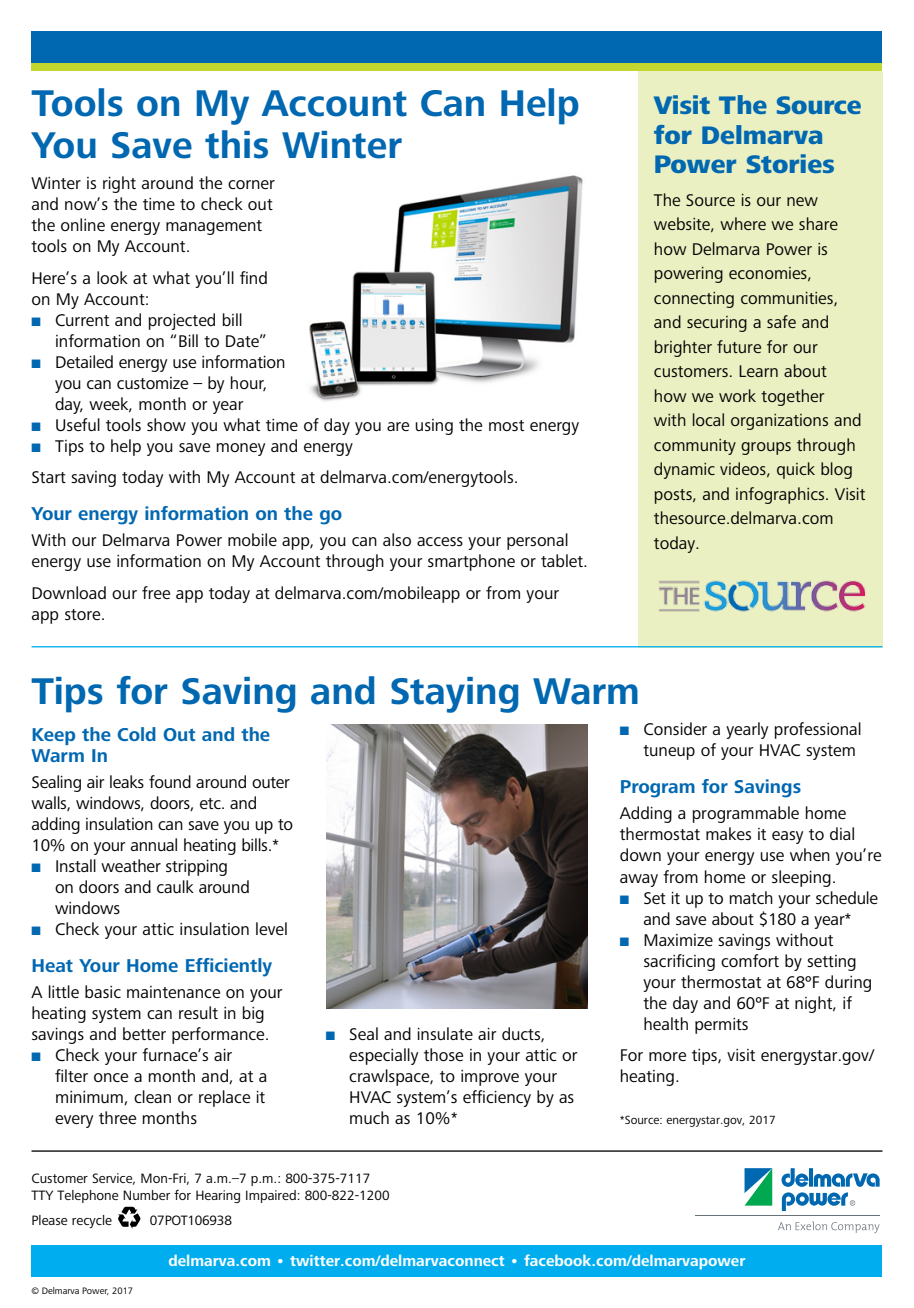
<style>
.page{position:relative;width:914px;height:1308px;background:#fff}
.page>*{position:absolute;margin:0;border:0;box-sizing:border-box;transform-origin:0 0}
.t1{font:700 38.5px/42px "Frutiger Next Pro";color:#0067b1}
.t2{font:800 26.25px/29.8px "Frutiger Next Pro";color:#0067b1}
.t3{font:700 19.25px/21px "Frutiger Next Pro";color:#0067b1}
.t4{font:17.5px/21px "Frutiger Next Pro";color:#000}
.t5{font:700 15.75px "Frutiger Next Pro";color:#fff}
.t6{font:14px/17.5px "Frutiger Next Pro";color:#000}
.t7{font:12.25px "Frutiger Next Pro";color:#000}
.t8{font:12.25px "Zapf Dingbats ITC";color:#0067b1}
.t9{font:9.62px "Frutiger Next Pro";color:#000}
</style>
<div class="page">
<div style="left:638px;top:71px;width:244px;height:576px;background:#eaf0c2"></div>
<img style="left:659px;top:580px;width:207px;height:32px">
<hr style="left:32px;top:1150px;width:850px;height:1px;background:#000">
<div style="left:32px;top:63px;width:850px;height:8px;background:#c1d72f"></div>
<div style="left:32px;top:32px;width:850px;height:31px;background:#0067b1"></div>
<div style="left:32px;top:1244px;width:850px;height:32px;background:#00aeef"></div>
<svg style="left:118px;top:1206px;width:22px;height:22px"></svg>
<svg style="left:778px;top:1221px;width:101px;height:11px"></svg>
<hr style="left:694px;top:1214px;width:185px;height:1px;background:#68737a">
<svg style="left:781px;top:1168px;width:98px;height:42px"></svg>
<svg style="left:744px;top:1168px;width:28px;height:37px"></svg>
<img style="left:309px;top:175px;width:274px;height:226px">
<img style="left:327px;top:724px;width:260px;height:284px">
<hr style="left:32px;top:646px;width:850px;height:1px;background:#00aeef">
<p class="t1" style="left:32px;top:82px;width:549px">Tools on My Account Can Help<br>You Save this Winter</p>
<p class="t4" style="left:32px;top:173px;width:245px">Winter is right around the corner and now’s the time to check out the online energy management tools on My Account.</p>
<p class="t4" style="left:32px;top:267px;width:238px">Here’s a look at what you’ll find on My Account:</p>
<p class="t8" style="left:32px;top:316px;width:11px">■</p>
<p class="t4" style="left:55px;top:309px;width:213px">Current and projected bill information on “Bill to Date”</p>
<p class="t8" style="left:32px;top:358px;width:11px">■</p>
<p class="t4" style="left:55px;top:351px;width:232px">Detailed energy use information you can customize – by hour, day, week, month or year</p>
<p class="t8" style="left:32px;top:421px;width:11px">■</p>
<p class="t4" style="left:55px;top:414px;width:525px">Useful tools show you what time of day you are using the most energy</p>
<p class="t8" style="left:32px;top:442px;width:11px">■</p>
<p class="t4" style="left:31px;top:430px;width:488px;line-height:31.5px;text-indent:24px">Tips to help you save money and energy<br>Start saving today with My Account at delmarva.com/energytools.</p>
<p class="t3" style="left:32px;top:503px;width:312px">Your energy information on the go</p>
<p class="t4" style="left:32px;top:530px;width:558px">With our Delmarva Power mobile app, you can also access your personal energy use information on My Account through your smartphone or tablet.</p>
<p class="t4" style="left:32px;top:582px;width:529px">Download our free app today at delmarva.com/mobileapp or from your app store.</p>
<p class="t2" style="left:654px;top:90px;width:209px">Visit The Source for Delmarva<br>Power Stories</p>
<p class="t4" style="left:654px;top:188px;width:213px;line-height:24.5px">The Source is our new website, where we share how Delmarva Power is powering economies, connecting communities, and securing a safe and brighter future for our customers. Learn about<br>how we work together<br>with local organizations and community groups through dynamic videos, quick blog posts, and infographics. Visit thesource.delmarva.com today.</p>
<p class="t1" style="left:32px;top:670px;width:610px">Tips for Saving and Staying Warm</p>
<p class="t3" style="left:32px;top:723px;width:240px">Keep the Cold Out and the<br>Warm In</p>
<p class="t4" style="left:32px;top:771px;width:263px">Sealing air leaks found around outer walls, windows, doors, etc. and adding insulation can save you up to 10% on your annual heating bills.*</p>
<p class="t8" style="left:32px;top:862px;width:11px">■</p>
<p class="t4" style="left:55px;top:855px;width:196px">Install weather stripping on doors and caulk around windows</p>
<p class="t8" style="left:32px;top:925px;width:11px">■</p>
<p class="t4" style="left:55px;top:918px;width:234px">Check your attic insulation level</p>
<p class="t3" style="left:32px;top:954px;width:242px">Heat Your Home Efficiently</p>
<p class="t4" style="left:32px;top:981px;width:253px">A little basic maintenance on your heating system can result in big savings and better performance.</p>
<p class="t8" style="left:32px;top:1051px;width:11px">■</p>
<p class="t4" style="left:55px;top:1044px;width:178px">Check your furnace’s air</p>
<p class="t4" style="left:55px;top:1065px;width:214px;text-align:justify;text-indent:9px">lter once a month and, at a minimum, clean or replace it every three months</p>
<p class="t8" style="left:620px;top:725px;width:11px">■</p>
<p class="t4" style="left:643px;top:719px;width:220px">Consider a yearly professional tuneup of your HVAC system</p>
<p class="t3" style="left:620px;top:776px;width:183px">Program for Savings</p>
<p class="t4" style="left:620px;top:803px;width:263px">Adding a programmable home thermostat makes it easy to dial down your energy use when you’re away from home or sleeping.</p>
<p class="t8" style="left:620px;top:893px;width:11px">■</p>
<p class="t4" style="left:643px;top:887px;width:236px">Set it up to match your schedule and save about $180 a year*</p>
<p class="t8" style="left:620px;top:935px;width:11px">■</p>
<p class="t4" style="left:643px;top:929px;width:230px">Maximize savings without sacrificing comfort by setting your thermostat at 68ºF during the day and 60ºF at night, if health permits</p>
<p class="t4" style="left:619px;top:1044px;width:256px">For more tips, visit energystar.gov/ heating.</p>
<p class="t7" style="left:620px;top:1112px;width:157px">*Source: energystar.gov, 2017</p>
<p class="t8" style="left:326px;top:1030px;width:11px">■</p>
<p class="t4" style="left:349px;top:1023px;width:230px">Seal and insulate air ducts, especially those in your attic or crawlspace, to improve your<br>HVAC system’s ef</p>
<p class="t4" style="left:486px;top:1086px;width:90px">ciency by as</p>
<p class="t4" style="left:349px;top:1107px;width:110px">much as 10%*</p>
<p class="t6" style="left:32px;top:1168px;width:359px">Customer Service, Mon-Fri, 7 a.m.–7 p.m.: 800-375-7117<br>TTY Telephone Number for Hearing Impaired: 800-822-1200</p>
<p class="t6" style="left:32px;top:1210px;width:82px">Please recycle</p>
<p class="t6" style="left:150px;top:1210px;width:83px">07POT106938</p>
<p class="t9" style="left:32px;top:1284px;width:103px">© Delmarva Power, 2017</p>
<p class="t5" style="left:168px;top:1251px;width:578px">delmarva.com • twitter.com/delmarvaconnect • facebook.com/delmarvapower</p>
</div>
